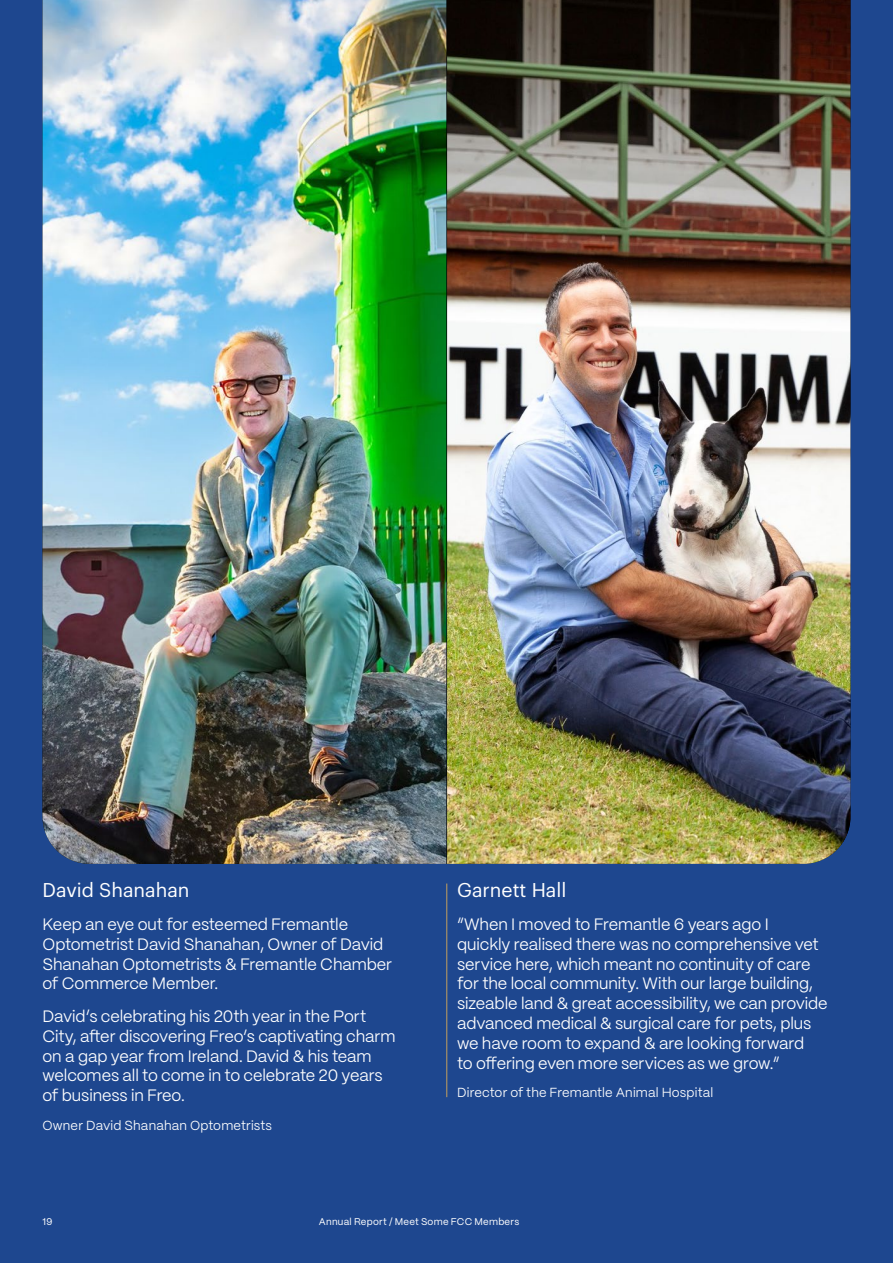
<style>
.page{position:relative;width:893px;height:1263px;background:#1e478f}
.page>*{position:absolute;margin:0;border:0;box-sizing:border-box;transform-origin:0 0}
.t1{font:19.5px "Graphik";color:#fff}
.t2{font:16.5px/19.8px "PP Mori";letter-spacing:-.005em;color:#fff}
.t3{font:13.2px "PP Mori";letter-spacing:.015em;color:#fff}
.t4{font:9.75px "PP Mori";letter-spacing:.025em;color:#fff}
</style>
<div class="page">
<img style="left:43px;top:0;width:807px;height:864px">
<hr style="left:446px;top:883px;width:1px;height:214px;background:#c5a05d">
<p class="t1" style="left:43px;top:876px;width:149px">David Shanahan</p>
<p class="t2" style="left:43px;top:913px;width:351px">Keep an eye out for esteemed Fremantle Optometrist David Shanahan, Owner of David Shanahan Optometrists &amp; Fremantle Chamber of Commerce Member.</p>
<p class="t2" style="left:43px;top:1005px;width:354px">David’s celebrating his 20th year in the Port City, after discovering Freo’s captivating charm on a gap year from Ireland. David &amp; his team welcomes all to come in to celebrate 20 years of business in Freo.</p>
<p class="t3" style="left:43px;top:1114px;width:231px">Owner David Shanahan Optometrists</p>
<p class="t1" style="left:457px;top:876px;width:111px">Garnett Hall</p>
<p class="t2" style="left:457px;top:913px;width:372px">“When I moved to Fremantle 6 years ago I<br>quickly realised there was no comprehensive vet service here, which meant no continuity of care for the local community. With our large building, sizeable land &amp; great accessibility, we can provide advanced medical &amp; surgical care for pets, plus we have room to expand &amp; are looking forward<br>to offering even more services as we grow.”</p>
<p class="t3" style="left:457px;top:1081px;width:258px">Director of the Fremantle Animal Hospital</p>
<p class="t4" style="left:43px;top:1213px;width:11px">19</p>
<p class="t4" style="left:319px;top:1213px;width:202px">Annual Report / Meet Some FCC Members</p>
</div>
